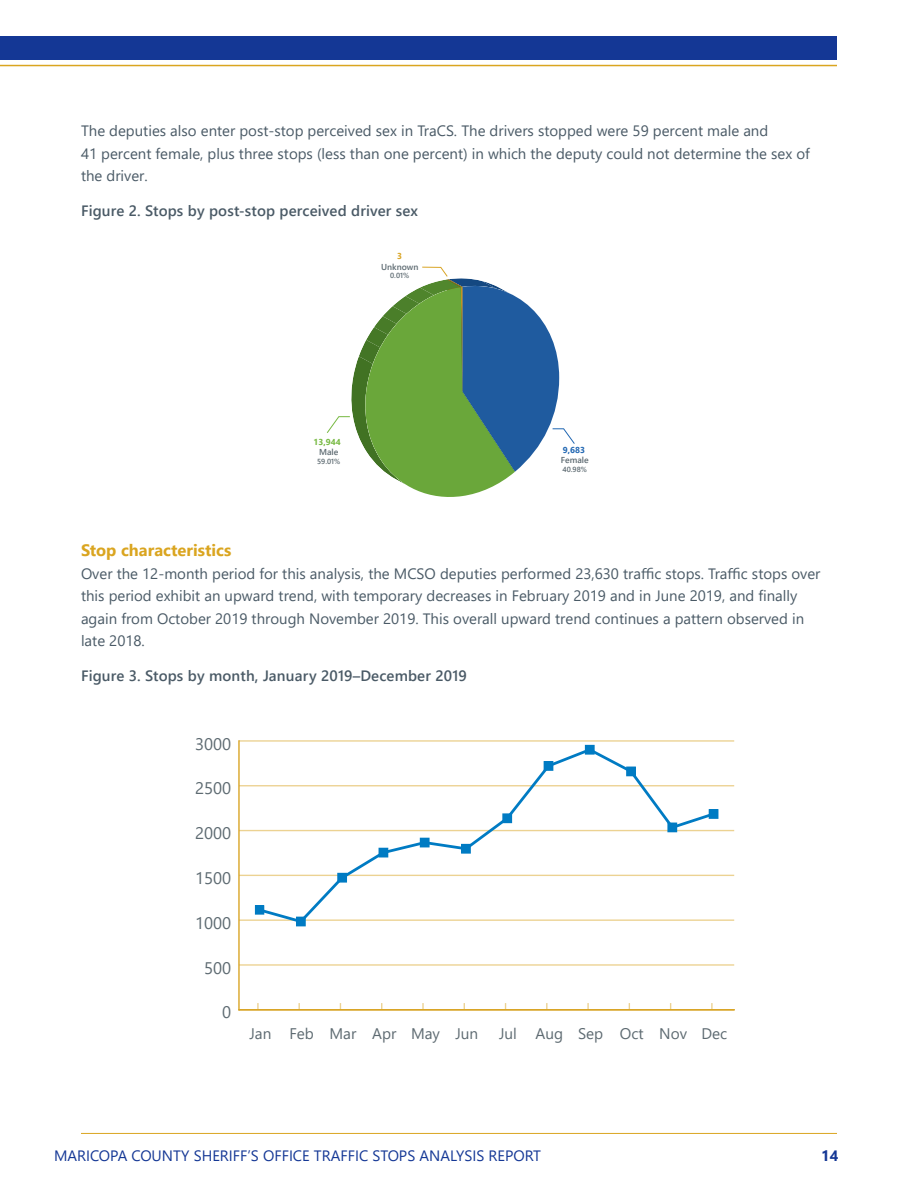
<style>
.page{position:relative;width:918px;height:1188px;background:#fff}
.page>*{position:absolute;margin:0;border:0;box-sizing:border-box;transform-origin:0 0}
.t1{font:16.8px "Segoe UI";color:#5d6a71}
.Header_4{font:700 16.5px "Segoe UI";color:#daa520}
.t2{font:15.3px "Segoe UI";color:#5d6a71}
.Body{font:15px/22.5px "Segoe UI";color:#4a5a66}
.Table-Figure_title{font:600 15px "Segoe UI";letter-spacing:.01em;color:#4a5a66}
.t3{font:15px "Segoe UI";color:#143795}
.t4{font:700 15px "Segoe UI";color:#143795}
.t5{font:600 8.7px "Segoe UI";color:#5d6a71}
.t6{font:700 8.7px "Segoe UI";color:#77b942}
.t7{font:700 8.7px "Segoe UI";color:#2066b2}
.t8{font:700 8.7px "Segoe UI";color:#d9a526}
.t9{font:600 7.35px "Segoe UI";color:#5d6a71}
</style>
<div class="page">
<div style="left:0;top:36px;width:837px;height:24px;background:#143795"></div>
<hr style="left:0;top:65px;width:837px;height:1px;background:#daa520">
<hr style="left:81px;top:1133px;width:756px;height:1px;background:#daa520">
<svg style="left:327px;top:267px;width:248px;height:230px"></svg>
<svg style="left:257px;top:1003px;width:2px;height:6px"></svg>
<svg style="left:298px;top:1003px;width:2px;height:6px"></svg>
<svg style="left:422px;top:1003px;width:2px;height:6px"></svg>
<svg style="left:546px;top:1003px;width:2px;height:6px"></svg>
<svg style="left:587px;top:1003px;width:2px;height:6px"></svg>
<svg style="left:711px;top:1003px;width:2px;height:6px"></svg>
<hr style="left:238px;top:741px;width:2px;height:269px;background:#d9a526">
<hr style="left:239px;top:1009px;width:495px;height:1px;background:#d9a526">
<hr style="left:239px;top:964px;width:495px;height:2px;background:#d9a526">
<hr style="left:239px;top:919px;width:495px;height:2px;background:#d9a526">
<hr style="left:239px;top:875px;width:495px;height:1px;background:#d9a526">
<hr style="left:239px;top:830px;width:495px;height:1px;background:#d9a526">
<hr style="left:239px;top:785px;width:495px;height:1px;background:#d9a526">
<hr style="left:239px;top:740px;width:495px;height:2px;background:#d9a526">
<svg style="left:256px;top:746px;width:461px;height:176px"></svg>
<div style="left:255px;top:906px;width:9px;height:8px;background:#007bc3"></div>
<div style="left:255px;top:905px;width:9px;height:9px;border:1px solid #007bc3"></div>
<div style="left:297px;top:917px;width:8px;height:9px;background:#007bc3"></div>
<div style="left:296px;top:917px;width:10px;height:9px;border:1px solid #007bc3"></div>
<div style="left:338px;top:874px;width:8px;height:8px;background:#007bc3"></div>
<div style="left:337px;top:873px;width:10px;height:10px;border:1px solid #007bc3"></div>
<div style="left:379px;top:848px;width:9px;height:9px;background:#007bc3"></div>
<div style="left:421px;top:838px;width:8px;height:9px;background:#007bc3"></div>
<div style="left:420px;top:838px;width:10px;height:9px;border:1px solid #007bc3"></div>
<div style="left:462px;top:845px;width:8px;height:8px;background:#007bc3"></div>
<div style="left:461px;top:844px;width:10px;height:10px;border:1px solid #007bc3"></div>
<div style="left:503px;top:814px;width:8px;height:8px;background:#007bc3"></div>
<div style="left:502px;top:813px;width:10px;height:10px;border:1px solid #007bc3"></div>
<div style="left:544px;top:762px;width:9px;height:8px;background:#007bc3"></div>
<div style="left:544px;top:761px;width:9px;height:10px;border:1px solid #007bc3"></div>
<div style="left:586px;top:746px;width:8px;height:8px;background:#007bc3"></div>
<div style="left:585px;top:745px;width:10px;height:10px;border:1px solid #007bc3"></div>
<div style="left:627px;top:767px;width:8px;height:9px;background:#007bc3"></div>
<div style="left:626px;top:767px;width:10px;height:9px;border:1px solid #007bc3"></div>
<div style="left:668px;top:823px;width:8px;height:9px;background:#007bc3"></div>
<div style="left:667px;top:823px;width:10px;height:9px;border:1px solid #007bc3"></div>
<div style="left:709px;top:810px;width:9px;height:8px;background:#007bc3"></div>
<div style="left:709px;top:809px;width:9px;height:10px;border:1px solid #007bc3"></div>
<p class="Body" style="left:81px;top:118px;width:730px">The deputies also enter post-stop perceived sex in TraCS. The drivers stopped were 59 percent male and<br>41 percent female, plus three stops (less than one percent) in which the deputy could not determine the sex of the driver.</p>
<p class="Table-Figure_title" style="left:81px;top:196px;width:339px">Figure 2. Stops by post-stop perceived driver sex</p>
<p class="t8" style="left:397px;top:248px;width:6px">3</p>
<p class="t5" style="left:381px;top:258px;width:39px">Unknown</p>
<p class="t9" style="left:390px;top:269px;width:21px">0 01%</p>
<p class="t6" style="left:314px;top:433px;width:29px">13,944</p>
<p class="t5" style="left:319px;top:444px;width:21px">Male</p>
<p class="t9" style="left:317px;top:454px;width:25px">59 01%</p>
<p class="t7" style="left:563px;top:442px;width:24px">9,683</p>
<p class="t5" style="left:561px;top:451px;width:29px">Female</p>
<p class="t9" style="left:562px;top:462px;width:26px">40 98%</p>
<p class="Header_4" style="left:81px;top:535px;width:152px">Stop characteristics</p>
<p class="Body" style="left:81px;top:561px;width:741px">Over the 12-month period for this analysis, the MCSO deputies performed 23,630 traffic stops. Traffic stops over this period exhibit an upward trend, with temporary decreases in February 2019 and in June 2019, and finally again from October 2019 through November 2019. This overall upward trend continues a pattern observed in late 2018.</p>
<p class="Table-Figure_title" style="left:81px;top:661px;width:387px">Figure 3. Stops by month, January 2019–December 2019</p>
<p class="t1" style="left:195px;top:728px;width:38px">3000</p>
<p class="t1" style="left:195px;top:773px;width:38px">2500</p>
<p class="t1" style="left:195px;top:817px;width:38px">2000</p>
<p class="t1" style="left:195px;top:862px;width:38px">1500</p>
<p class="t1" style="left:195px;top:907px;width:38px">1000</p>
<p class="t1" style="left:204px;top:952px;width:29px">500</p>
<p class="t1" style="left:222px;top:997px;width:11px">0</p>
<p class="t2" style="left:249px;top:1019px;width:230px">Jan Feb Mar Apr May Jun</p>
<p class="t2" style="left:499px;top:1019px;width:230px">Jul Aug Sep Oct Nov Dec</p>
<p class="t3" style="left:54px;top:1142px;width:488px">MARICOPA COUNTY SHERIFF’S OFFICE TRAFFIC STOPS ANALYSIS REPORT</p>
<p class="t4" style="left:821px;top:1142px;width:19px">14</p>
</div>
